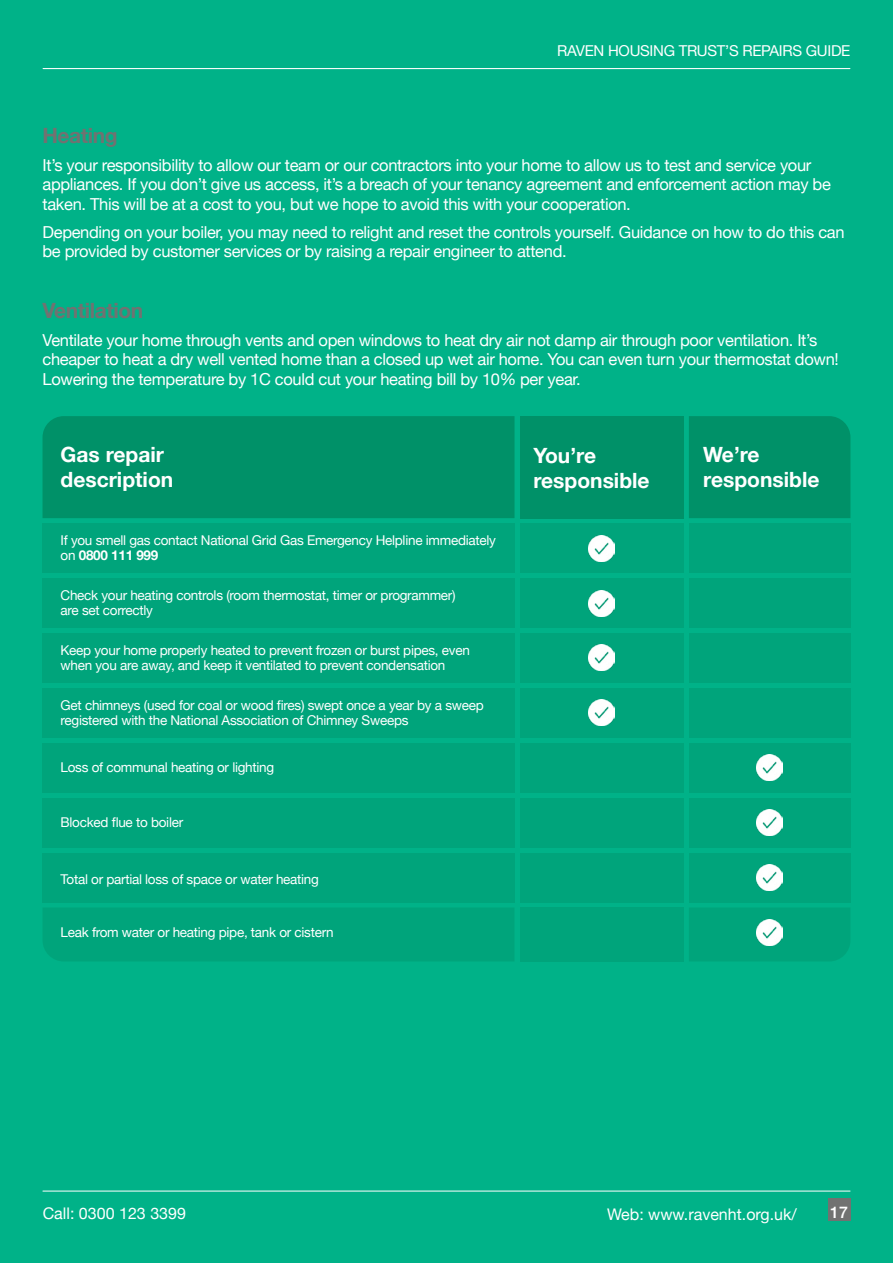
<style>
.page{position:relative;width:893px;height:1263px;background:#00b288}
.page>*{position:absolute;margin:0;border:0;box-sizing:border-box;transform-origin:0 0}
.t1{font:700 21px/25.2px "Helvetica Neue";color:#fff}
.t2{font:700 21px "Helvetica Neue";letter-spacing:-.02em;color:#717271}
.t3{font:16.5px/19.5px "Helvetica Neue";letter-spacing:-.02em;color:#fff}
.t4{font:16.05px "Helvetica Neue";color:#fff}
.t5{font:500 16.05px "Helvetica Neue";color:#fff}
.t6{font:15px "Helvetica Neue";letter-spacing:-.02em;color:#fff}
.t7{font:13.5px/15px "Helvetica Neue";letter-spacing:-.02em;color:#fff}
.s1{font-weight:700}
</style>
<div class="page">
<hr style="left:43px;top:1191px;width:807px;height:1px;background:#fff">
<div style="left:828px;top:1198px;width:22px;height:22px;background:#717271"></div>
<hr style="left:43px;top:68px;width:807px;height:1px;background:#fff">
<div style="left:43px;top:523px;width:471px;height:50px;background:#00a47b"></div>
<div style="left:43px;top:578px;width:471px;height:50px;background:#00a47b"></div>
<div style="left:43px;top:633px;width:471px;height:50px;background:#00a47b"></div>
<div style="left:43px;top:688px;width:471px;height:49px;background:#00a47b"></div>
<div style="left:43px;top:853px;width:471px;height:49px;background:#00a47b"></div>
<div style="left:43px;top:416px;width:471px;height:102px;background:#009168"></div>
<div style="left:520px;top:416px;width:164px;height:102px;background:#009168"></div>
<div style="left:689px;top:416px;width:161px;height:102px;background:#009168"></div>
<div style="left:520px;top:523px;width:164px;height:50px;background:#00a47b"></div>
<div style="left:520px;top:578px;width:164px;height:50px;background:#00a47b"></div>
<div style="left:520px;top:633px;width:164px;height:50px;background:#00a47b"></div>
<div style="left:520px;top:688px;width:164px;height:49px;background:#00a47b"></div>
<div style="left:520px;top:853px;width:164px;height:49px;background:#00a47b"></div>
<div style="left:689px;top:523px;width:161px;height:50px;background:#00a47b"></div>
<div style="left:689px;top:578px;width:161px;height:50px;background:#00a47b"></div>
<div style="left:689px;top:633px;width:161px;height:50px;background:#00a47b"></div>
<div style="left:689px;top:688px;width:161px;height:49px;background:#00a47b"></div>
<div style="left:689px;top:853px;width:161px;height:49px;background:#00a47b"></div>
<div style="left:689px;top:743px;width:161px;height:49px;background:#00a47b"></div>
<div style="left:689px;top:798px;width:161px;height:49px;background:#00a47b"></div>
<div style="left:689px;top:908px;width:161px;height:53px;background:#00a47b"></div>
<div style="left:520px;top:743px;width:164px;height:49px;background:#00a47b"></div>
<div style="left:520px;top:798px;width:164px;height:49px;background:#00a47b"></div>
<div style="left:520px;top:907px;width:164px;height:54px;background:#00a47b"></div>
<img style="left:589px;top:535px;width:26px;height:26px">
<img style="left:589px;top:590px;width:26px;height:26px">
<img style="left:589px;top:644px;width:26px;height:26px">
<img style="left:589px;top:699px;width:26px;height:26px">
<img style="left:757px;top:865px;width:26px;height:26px">
<img style="left:757px;top:755px;width:26px;height:26px">
<img style="left:757px;top:810px;width:26px;height:26px">
<img style="left:757px;top:920px;width:26px;height:26px">
<div style="left:43px;top:743px;width:471px;height:49px;background:#00a47b"></div>
<div style="left:43px;top:798px;width:471px;height:49px;background:#00a47b"></div>
<div style="left:43px;top:908px;width:471px;height:53px;background:#00a47b"></div>
<p class="t6" style="left:557px;top:40px;width:295px">RAVEN HOUSING TRUST’S REPAIRS GUIDE</p>
<p class="t2" style="left:43px;top:119px;width:77px">Heating</p>
<p class="t3" style="left:43px;top:156px;width:790px">It’s your responsibility to allow our team or our contractors into your home to allow us to test and service your appliances. If you don’t give us access, it’s a breach of your tenancy agreement and enforcement action may be taken. This will be at a cost to you, but we hope to avoid this with your cooperation.</p>
<p class="t3" style="left:43px;top:223px;width:803px">Depending on your boiler, you may need to relight and reset the controls yourself. Guidance on how to do this can be provided by customer services or by raising a repair engineer to attend.</p>
<p class="t2" style="left:43px;top:294px;width:102px">Ventilation</p>
<p class="t3" style="left:43px;top:331px;width:798px">Ventilate your home through vents and open windows to heat dry air not damp air through poor ventilation. It’s cheaper to heat a dry well vented home than a closed up wet air home. You can even turn your thermostat down!<br>Lowering the temperature by 1C could cut your heating bill by 10% per year.</p>
<p class="t1" style="left:61px;top:442px;width:114px">Gas repair description</p>
<p class="t7" style="left:61px;top:533px;width:437px">If you smell gas contact National Grid Gas Emergency Helpline immediately on <span class="s1">0800 111 999</span></p>
<p class="t7" style="left:61px;top:588px;width:397px">Check your heating controls (room thermostat, timer or programmer) are set correctly</p>
<p class="t7" style="left:61px;top:643px;width:411px">Keep your home properly heated to prevent frozen or burst pipes, even when you are away, and keep it ventilated to prevent condensation</p>
<p class="t7" style="left:61px;top:698px;width:425px">Get chimneys (used for coal or wood fires) swept once a year by a sweep registered with the National Association of Chimney Sweeps</p>
<p class="t7" style="left:61px;top:760px;width:215px">Loss of communal heating or lighting</p>
<p class="t7" style="left:61px;top:815px;width:124px">Blocked flue to boiler</p>
<p class="t7" style="left:61px;top:873px;width:260px">Total or partial loss of space or water heating</p>
<p class="t7" style="left:61px;top:925px;width:275px">Leak from water or heating pipe, tank or cistern</p>
<p class="t1" style="left:533px;top:443px;width:118px">You’re responsible</p>
<p class="t1" style="left:703px;top:442px;width:118px">We’re responsible</p>
<p class="t4" style="left:43px;top:1201px;width:145px">Call: 0300 123 3399</p>
<p class="t4" style="left:607px;top:1202px;width:191px">Web: www.ravenht.org.uk/</p>
<p class="t5" style="left:830px;top:1199px;width:19px">17</p>
</div>
